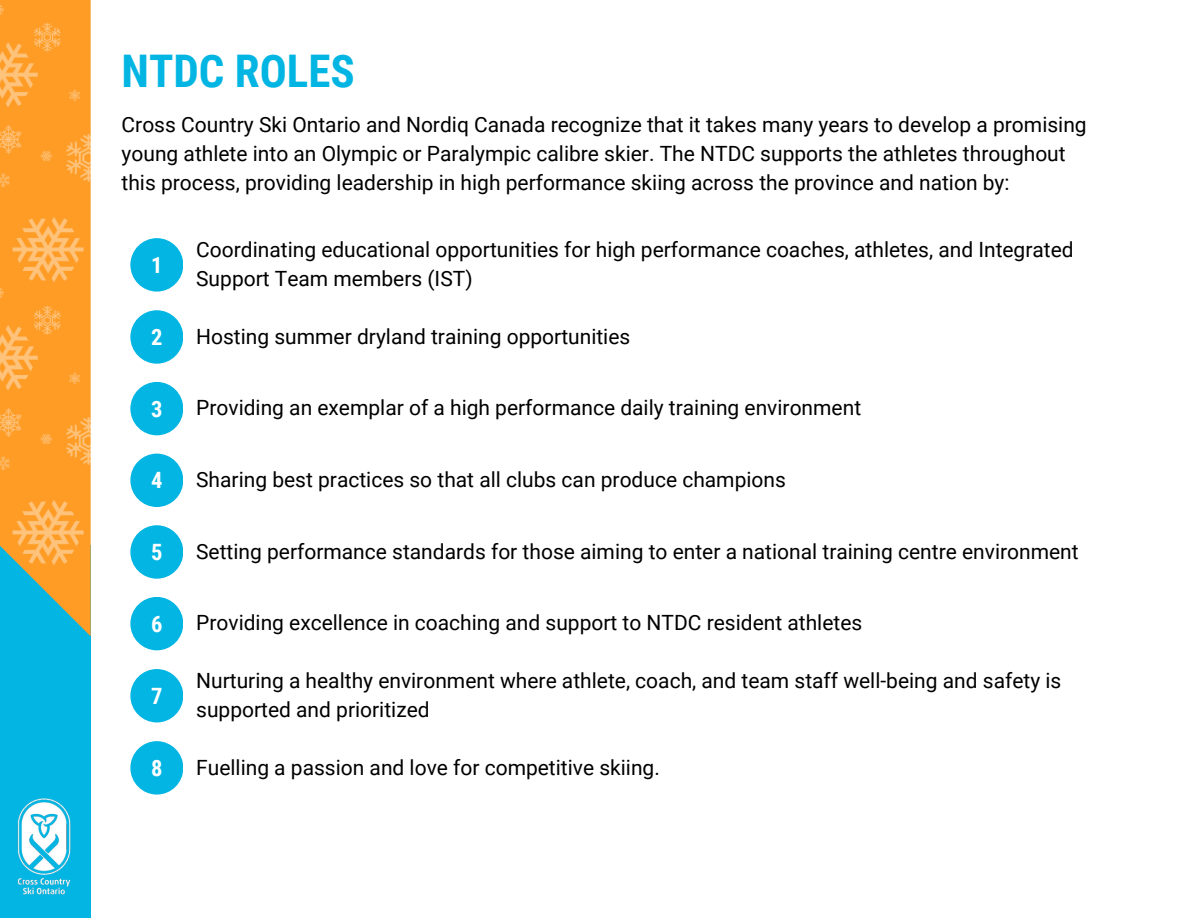
<style>
.page{position:relative;width:1188px;height:918px;background:#fff}
.page>*{position:absolute;margin:0;border:0;box-sizing:border-box;transform-origin:0 0}
.t1{font:700 45px "Roboto Condensed";color:#02b5e2}
.t2{font:700 22.5px "Roboto Condensed";color:#fff}
.t3{font:21px/29.2px "Roboto";color:#000}
</style>
<div class="page">
<div style="left:0;top:546px;width:90px;height:372px;background:#02b5e2"></div>
<svg style="left:0;top:0;width:91px;height:636px"></svg>
<img style="left:17px;top:798px;width:54px;height:97px">
<img style="left:0;top:3px;width:91px;height:565px">
<div style="left:130px;top:238px;width:53px;height:54px;background:#02b5e2;border-radius:50%"></div>
<div style="left:130px;top:310px;width:53px;height:54px;background:#02b5e2;border-radius:50%"></div>
<div style="left:130px;top:382px;width:53px;height:53px;background:#02b5e2;border-radius:50%"></div>
<div style="left:130px;top:454px;width:53px;height:53px;background:#02b5e2;border-radius:50%"></div>
<div style="left:130px;top:525px;width:53px;height:54px;background:#02b5e2;border-radius:50%"></div>
<div style="left:130px;top:597px;width:53px;height:53px;background:#02b5e2;border-radius:50%"></div>
<div style="left:130px;top:669px;width:53px;height:53px;background:#02b5e2;border-radius:50%"></div>
<div style="left:130px;top:741px;width:53px;height:54px;background:#02b5e2;border-radius:50%"></div>
<p class="t1" style="left:122px;top:45px;width:235px">NTDC ROLES</p>
<p class="t3" style="left:122px;top:110px;width:967px">Cross Country Ski Ontario and Nordiq Canada recognize that it takes many years to develop a promising young athlete into an Olympic or Paralympic calibre skier. The NTDC supports the athletes throughout this process, providing leadership in high performance skiing across the province and nation by:</p>
<h1 class="t2" style="left:151px;top:252px;width:13px">1</h1>
<p class="t3" style="left:196px;top:235px;width:879px">Coordinating educational opportunities for high performance coaches, athletes, and Integrated<br>Support Team members (IST)</p>
<p class="t2" style="left:151px;top:324px;width:13px">2</p>
<p class="t3" style="left:196px;top:322px;width:436px">Hosting summer dryland training opportunities</p>
<p class="t2" style="left:151px;top:396px;width:13px">3</p>
<p class="t3" style="left:196px;top:394px;width:666px">Providing an exemplar of a high performance daily training environment</p>
<p class="t2" style="left:151px;top:468px;width:13px">4</p>
<p class="t3" style="left:196px;top:465px;width:591px">Sharing best practices so that all clubs can produce champions</p>
<p class="t2" style="left:151px;top:539px;width:13px">5</p>
<p class="t3" style="left:196px;top:537px;width:884px">Setting performance standards for those aiming to enter a national training centre environment</p>
<p class="t2" style="left:151px;top:611px;width:13px">6</p>
<p class="t3" style="left:196px;top:609px;width:668px">Providing excellence in coaching and support to NTDC resident athletes</p>
<p class="t2" style="left:151px;top:683px;width:13px">7</p>
<p class="t3" style="left:196px;top:666px;width:867px">Nurturing a healthy environment where athlete, coach, and team staff well-being and safety is supported and prioritized</p>
<p class="t2" style="left:151px;top:755px;width:13px">8</p>
<p class="t3" style="left:196px;top:753px;width:465px">Fuelling a passion and love for competitive skiing.</p>
</div>
